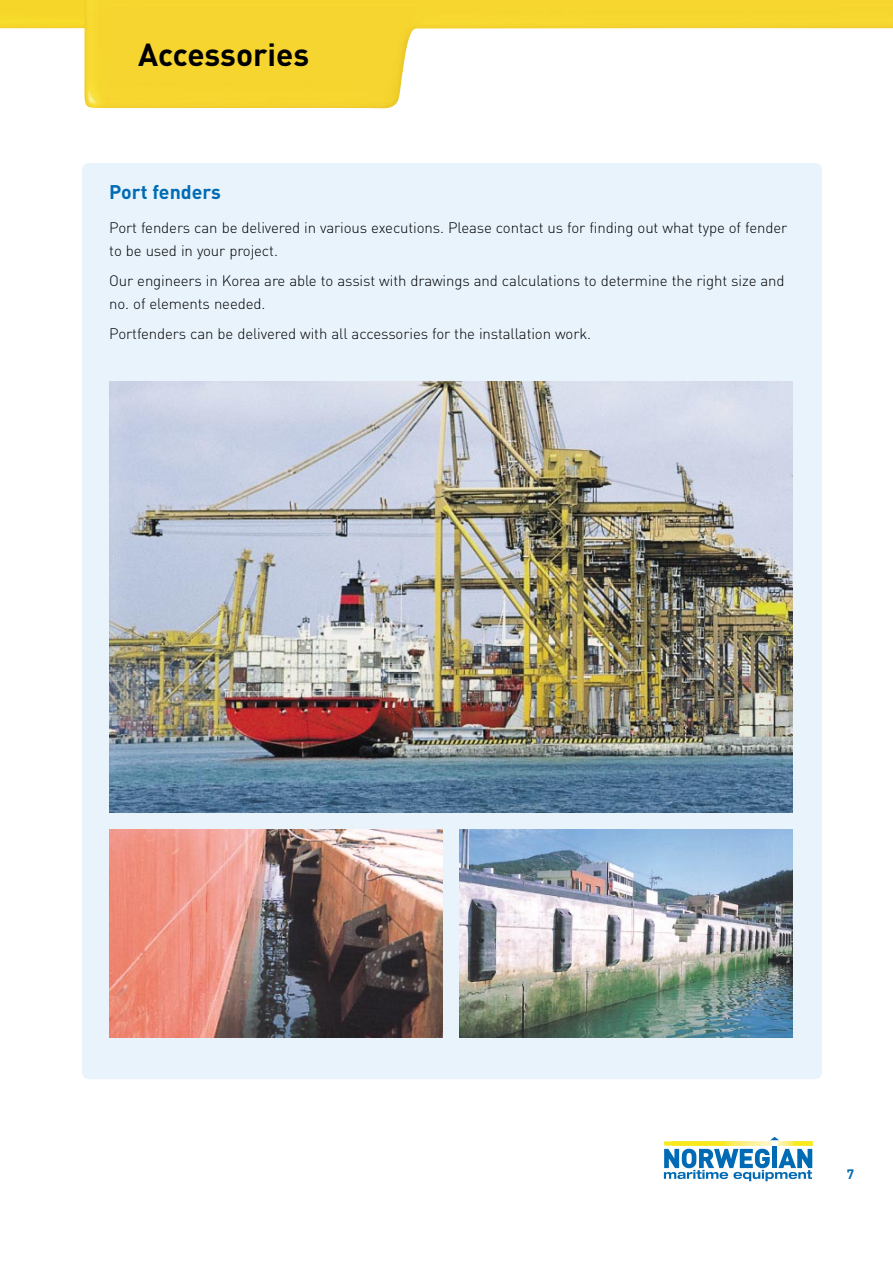
<style>
.page{position:relative;width:893px;height:1262px;background:#fff}
.page>*{position:absolute;margin:0;border:0;box-sizing:border-box;transform-origin:0 0}
.t1{font:700 31.5px "DIN";color:#000}
.t2{font:700 19.5px "DIN";color:#006bb4}
.t3{font:300 15px/23.2px "DIN";letter-spacing:-.01em;color:#000}
.t4{font:700 13.5px "DIN";color:#006bb4}
</style>
<div class="page">
<div style="left:0;top:0;width:84px;height:29px;background:#f6d729"></div>
<img style="left:84px;top:0;width:808px;height:108px">
<div style="left:82px;top:163px;width:740px;height:916px;background:#e8f3fc;border-radius:7px"></div>
<img style="left:109px;top:381px;width:683px;height:432px">
<img style="left:459px;top:830px;width:333px;height:207px">
<img style="left:109px;top:830px;width:333px;height:207px">
<svg style="left:664px;top:1136px;width:148px;height:45px"></svg>
<h1 class="t1" style="left:138px;top:43px;width:172px">Accessories</h1>
<h2 class="t2" style="left:109px;top:185px;width:113px">Port fenders</h2>
<p class="t3" style="left:109px;top:218px;width:679px">Port fenders can be delivered in various executions. Please contact us for finding out what type of fender to be used in your project.</p>
<p class="t3" style="left:109px;top:271px;width:677px">Our engineers in Korea are able to assist with drawings and calculations to determine the right size and no. of elements needed.</p>
<p class="t3" style="left:109px;top:323px;width:483px">Portfenders can be delivered with all accessories for the installation work.</p>
<p class="t4" style="left:846px;top:1169px;width:9px">7</p>
</div>
